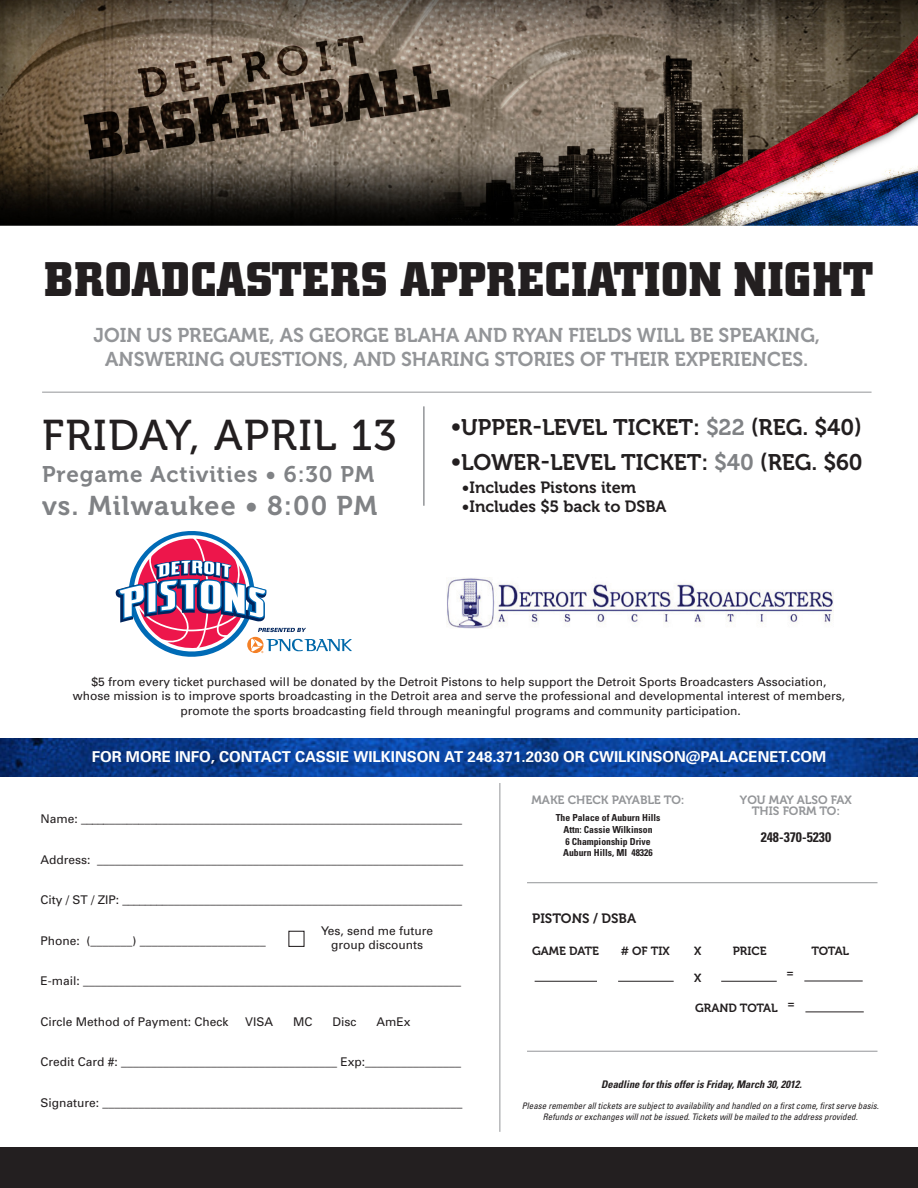
<style>
.page{position:relative;width:918px;height:1188px;background:#fff}
.page>*{position:absolute;margin:0;border:0;box-sizing:border-box;transform-origin:0 0}
.t1{font:700 48px "City";letter-spacing:.02em;color:#231f20}
.t2{font:42.9px "Museo 500";letter-spacing:.03em;color:#231f20}
.t3{font:27px "Museo 700";letter-spacing:.04em;color:#808285}
.t4{font:22.5px "Museo 700";color:#231f20}
.t5{font:22.5px "Museo 700";letter-spacing:.04em;color:#808285}
.t6{font:19.95px "Museo 700";color:#939598}
.t7{font:16.2px "Museo 700";color:#231f20}
.t8{font:700 15px "Univers";color:#fff}
.t9{font:700 condensed 13.8px "Univers";color:#231f20}
.t10{font:13.5px "Museo 700";color:#231f20}
.t11{font:12px "Univers";color:#231f20}
.t12{font:12px "Museo 700";color:#939598}
.t13{font:11.85px "Museo 700";color:#231f20}
.t14{font:italic 700 condensed 10.5px "Univers";color:#231f20}
.t15{font:700 condensed 9.6px "Univers";color:#231f20}
.t16{font:italic condensed 9px/10.8px "Univers";color:#231f20;text-align:center}
.s1{color:#808285}
</style>
<div class="page">
<img style="left:0;top:0;width:918px;height:1148px">
<img style="left:0;top:739px;width:918px;height:38px">
<hr style="left:500px;top:783px;width:1px;height:349px;background:#939598">
<div style="left:0;top:1148px;width:918px;height:40px;background:#231f20"></div>
<hr style="left:527px;top:1051px;width:350px;height:1px;background:#939598">
<hr style="left:527px;top:882px;width:350px;height:1px;background:#939598">
<div style="left:288px;top:931px;width:17px;height:16px;border:1px solid #231f20"></div>
<hr style="left:42px;top:392px;width:830px;height:1px;background:#939598">
<hr style="left:535px;top:981px;width:62px;height:1px;background:#231f20">
<hr style="left:618px;top:981px;width:56px;height:1px;background:#231f20">
<hr style="left:721px;top:981px;width:56px;height:1px;background:#231f20">
<hr style="left:804px;top:981px;width:59px;height:1px;background:#231f20">
<hr style="left:805px;top:1011px;width:59px;height:1px;background:#231f20">
<hr style="left:423px;top:406px;width:2px;height:100px;background:#939598">
<img style="left:447px;top:578px;width:386px;height:51px">
<svg style="left:116px;top:531px;width:236px;height:126px"></svg>
<p class="t1" style="left:45px;top:253px;width:830px">BROADCASTERS APPRECIATION NIGHT</p>
<p class="t6" style="left:94px;top:324px;width:728px">JOIN US PREGAME, AS GEORGE BLAHA AND RYAN FIELDS WILL BE SPEAKING,</p>
<p class="t6" style="left:105px;top:348px;width:705px">ANSWERING QUESTIONS, AND SHARING STORIES OF THEIR EXPERIENCES.</p>
<p class="t2" style="left:42px;top:412px;width:356px">FRIDAY, APRIL 13</p>
<p class="t5" style="left:42px;top:462px;width:334px">Pregame Activities • 6:30 PM</p>
<p class="t3" style="left:42px;top:490px;width:337px">vs. Milwaukee • 8:00 PM</p>
<p class="t4" style="left:451px;top:415px;width:413px">•UPPER-LEVEL TICKET: <span class="s1">$22</span> (REG. $40)</p>
<p class="t4" style="left:451px;top:450px;width:413px">•LOWER-LEVEL TICKET: <span class="s1">$40</span> (REG. $60</p>
<p class="t7" style="left:462px;top:478px;width:176px">•Includes Pistons item</p>
<p class="t7" style="left:462px;top:497px;width:206px">•Includes $5 back to DSBA</p>
<p class="t11" style="left:92px;top:674px;width:736px">$5 from every ticket purchased will be donated by the Detroit Pistons to help support the Detroit Sports Broadcasters Association,</p>
<p class="t11" style="left:73px;top:688px;width:774px">whose mission is to improve sports broadcasting in the Detroit area and serve the professional and developmental interest of members,</p>
<p class="t11" style="left:181px;top:703px;width:562px">promote the sports broadcasting field through meaningful programs and community participation.</p>
<p class="t8" style="left:92px;top:747px;width:736px">FOR MORE INFO, CONTACT CASSIE WILKINSON AT 248.371.2030 OR CWILKINSON@PALACENET.COM</p>
<p class="t12" style="left:531px;top:793px;width:155px">MAKE CHECK PAYABLE TO:</p>
<p class="t15" style="left:556px;top:812px;width:106px">The Palace of Auburn Hills</p>
<p class="t15" style="left:564px;top:824px;width:91px">Attn: Cassie Wilkinson</p>
<p class="t15" style="left:565px;top:835px;width:87px">6 Championship Drive</p>
<p class="t15" style="left:563px;top:847px;width:91px">Auburn Hills, MI 48326</p>
<p class="t12" style="left:740px;top:793px;width:113px">YOU MAY ALSO FAX</p>
<p class="t12" style="left:752px;top:804px;width:90px">THIS FORM TO:</p>
<p class="t9" style="left:761px;top:828px;width:72px">248-370-5230</p>
<p class="t11" style="left:40px;top:812px;width:423px">Name: ________________________________________________________________</p>
<p class="t11" style="left:40px;top:852px;width:424px">Address: _____________________________________________________________</p>
<p class="t11" style="left:40px;top:893px;width:423px">City / ST / ZIP: _________________________________________________________</p>
<p class="t11" style="left:40px;top:933px;width:227px">Phone: (_______) _____________________</p>
<p class="t11" style="left:40px;top:974px;width:422px">E-mail: _______________________________________________________________</p>
<p class="t11" style="left:40px;top:1014px;width:190px">Circle Method of Payment: Check</p>
<p class="t11" style="left:245px;top:1014px;width:30px">VISA</p>
<p class="t11" style="left:293px;top:1014px;width:21px">MC</p>
<p class="t11" style="left:333px;top:1014px;width:25px">Disc</p>
<p class="t11" style="left:377px;top:1014px;width:35px">AmEx</p>
<p class="t11" style="left:40px;top:1055px;width:422px">Credit Card #: ____________________________________ Exp:________________</p>
<p class="t11" style="left:40px;top:1095px;width:424px">Signature: ____________________________________________________________</p>
<p class="t16" style="left:522px;top:1100px;width:358px">Please remember all tickets are subject to availability and handled on a first come, first serve basis.<br>Refunds or exchanges will not be issued. Tickets will be mailed to the address provided.</p>
<p class="t10" style="left:532px;top:911px;width:106px">PISTONS / DSBA</p>
<p class="t13" style="left:532px;top:944px;width:68px">GAME DATE</p>
<p class="t13" style="left:621px;top:944px;width:50px"># OF TIX</p>
<p class="t13" style="left:694px;top:944px;width:9px">X</p>
<p class="t13" style="left:733px;top:944px;width:35px">PRICE</p>
<p class="t13" style="left:811px;top:944px;width:39px">TOTAL</p>
<p class="t11" style="left:321px;top:923px;width:114px">Yes, send me future</p>
<p class="t11" style="left:331px;top:937px;width:93px">group discounts</p>
<p class="t13" style="left:694px;top:971px;width:9px">X</p>
<p class="t13" style="left:786px;top:966px;width:9px">=</p>
<p class="t13" style="left:787px;top:997px;width:9px">=</p>
<p class="t13" style="left:695px;top:1001px;width:84px">GRAND TOTAL</p>
<p class="t14" style="left:601px;top:1078px;width:202px">Deadline for this offer is Friday, March 30, 2012.</p>
</div>
